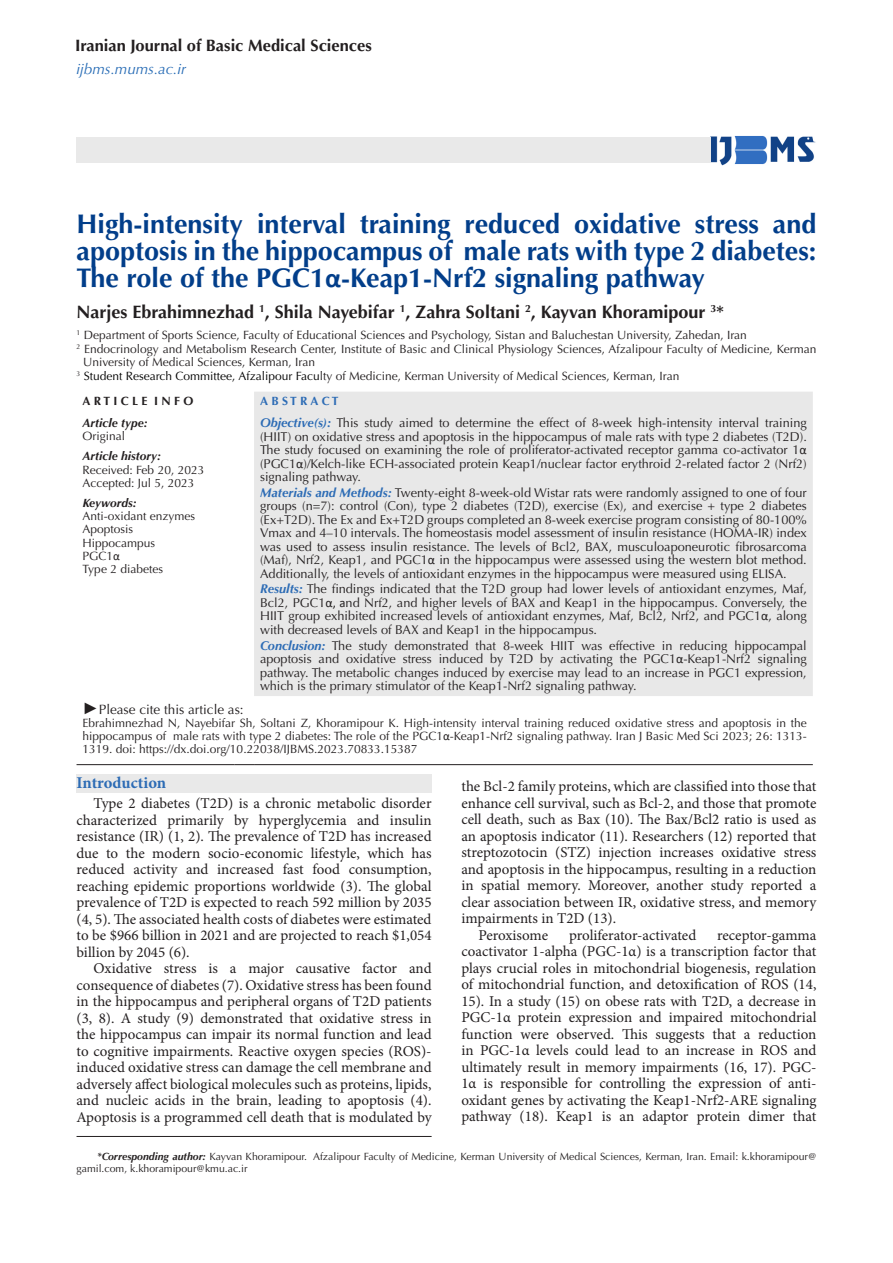
<style>
.page{position:relative;width:893px;height:1263px;background:#fff}
.page>*{position:absolute;margin:0;border:0;box-sizing:border-box;transform-origin:0 0}
.t1{font:700 27px/27px "Optima LT Std";color:#023e8a;text-align:justify}
.t2{font:700 18px "Optima LT Std";color:#231f20}
.t3{font:700 16.5px "Optima LT Std";color:#231f20}
.t4{font:700 16.5px "Minion Pro";letter-spacing:-.005em;color:#2d6cb5}
.t5{font:15px/16.5px "Minion Pro";color:#231f20;text-align:justify}
.t6{font:italic 15px "Optima LT Std";color:#296db6}
.t7{font:13.5px "Optima LT Std";color:#231f20}
.t8{font:12.75px/13.5px "Optima LT Std";color:#231f20;text-align:justify}
.Body_Text{font:12px/13px "Optima LT Std";color:#231f20;text-align:justify}
.t9{font:italic 700 12px "Optima LT Std";color:#231f20}
.t10{font:700 12px "Optima LT Std";color:#231f20}
.t11{font:700 12px "Optima LT Std";color:#2d6cb5}
.t12{font:10.5px/12.6px "Optima LT Std";color:#231f20}
.s1{font-family:"Calibri"}
.s2{color:#000}
.s3{font-weight:700;font-style:italic;color:#2d6cb5}
.s4{font-family:"Times New Roman";font-style:italic;font-size:16.5px}
.s5{font-weight:700;font-style:italic}
</style>
<div class="page">
<hr style="left:77px;top:1136px;width:355px;height:1px;background:#231f20">
<div style="left:254px;top:392px;width:559px;height:304px;background:#e8e8e8"></div>
<hr style="left:77px;top:764px;width:158px;height:1px;background:#231f20">
<svg style="left:235px;top:764px;width:19px;height:1px"></svg>
<hr style="left:254px;top:764px;width:559px;height:1px;background:#231f20">
<div style="left:77px;top:774px;width:355px;height:19px;background:#e9e9e9"></div>
<img style="left:710px;top:136px;width:106px;height:30px">
<div style="left:77px;top:137px;width:634px;height:26px;background:#e9e9e9"></div>
<p class="t3" style="left:75px;top:36px;width:298px">Iranian Journal of Basic Medical Sciences</p>
<p class="t6" style="left:77px;top:61px;width:111px">ijbms.mums.ac.ir</p>
<p class="t1" style="left:77px;top:211px;width:741px">High-intensity interval training reduced oxidative stress and apoptosis in the hippocampus of male rats with type 2 diabetes:<br>The role of the PGC1<span class="s1">α</span>-Keap1-Nrf2 signaling pathway</p>
<p class="t2" style="left:77px;top:302px;width:649px">Narjes Ebrahimnezhad <sup>1</sup>, Shila Nayebifar <sup>1</sup>, Zahra Soltani <sup>2</sup>, Kayvan Khoramipour <sup>3</sup>*</p>
<p class="Body_Text" style="left:77px;top:329px;width:672px"><sup>1</sup> Department of Sports Science, Faculty of Educational Sciences and Psychology, Sistan and Baluchestan University, Zahedan, Iran</p>
<p class="Body_Text" style="left:77px;top:342px;width:741px"><sup>2</sup> Endocrinology and Metabolism Research Center, Institute of Basic and Clinical Physiology Sciences, Afzalipour Faculty of Medicine, Kerman</p>
<p class="Body_Text" style="left:83px;top:356px;width:233px">University of Medical Sciences, Kerman, Iran</p>
<p class="Body_Text" style="left:77px;top:369px;width:604px"><sup>3</sup> <span class="s2">Student Research Committee, Afzalipour Facu</span>lty of Medicine, Kerman University of Medical Sciences, Kerman, Iran</p>
<p class="t10" style="left:83px;top:394px;width:112px">A R T I C L E I N F O</p>
<p class="t11" style="left:260px;top:394px;width:80px">A B S T R A C T</p>
<p class="t9" style="left:83px;top:415px;width:67px">Article type:</p>
<p class="Body_Text" style="left:83px;top:429px;width:44px">Original</p>
<p class="t8" style="left:260px;top:416px;width:548px"><span class="s3">Objective(s):</span> This study aimed to determine the effect of 8-week high-intensity interval training (HIIT) on oxidative stress and apoptosis in the hippocampus of male rats with type 2 diabetes (T2D).<br>The study focused on examining the role of proliferator-activated receptor gamma co-activator 1<span class="s1">α </span>(PGC1<span class="s1">α</span>)/Kelch-like ECH-associated protein Keap1/nuclear factor erythroid 2-related factor 2 (Nrf2) signaling pathway.</p>
<p class="t8" style="left:260px;top:486px;width:548px"><span class="s3">Materials and Methods:</span> Twenty-eight 8-week-old Wistar rats were randomly assigned to one of four groups (n=7): control (Con), type 2 diabetes (T2D), exercise (Ex), and exercise + type 2 diabetes (Ex+T2D). The Ex and Ex+T2D groups completed an 8-week exercise program consisting of 80-100% Vmax and 4–10 intervals. The homeostasis model assessment of insulin resistance (HOMA-IR) index was used to assess insulin resistance. The levels of Bcl2, BAX, musculoaponeurotic fibrosarcoma (Maf), Nrf2, Keap1, and PGC1<span class="s1">α</span> in the hippocampus were assessed using the western blot method.<br>Additionally, the levels of antioxidant enzymes in the hippocampus were measured using ELISA.</p>
<p class="t8" style="left:260px;top:582px;width:548px"><span class="s3">Results:</span> The findings indicated that the T2D group had lower levels of antioxidant enzymes, Maf, Bcl2, PGC1<span class="s1">α, a</span>nd Nrf2, and higher levels of BAX and Keap1 in the hippocampus. Conversely, the HIIT group exhibited increased levels of antioxidant enzymes, Maf, Bcl2, Nrf2, and PGC1<span class="s1">α</span>, along with decreased levels of BAX and Keap1 in the hippocampus.</p>
<p class="t8" style="left:260px;top:639px;width:548px"><span class="s3">Conclusion:</span> The study demonstrated that 8-week HIIT was effective in reducing hippocampal apoptosis and oxidative stress induced by T2D by activating the PGC1<span class="s1">α</span>-Keap1-Nrf2 signaling pathway. The metabolic changes induced by exercise may lead to an increase in PGC1 expression, which is the primary stimulator of the Keap1-Nrf2 signaling pathway.</p>
<p class="t9" style="left:83px;top:449px;width:80px">Article history:</p>
<p class="Body_Text" style="left:83px;top:463px;width:123px">Received: Feb 20, 2023</p>
<p class="Body_Text" style="left:83px;top:476px;width:113px">Accepted: Jul 5, 2023</p>
<p class="t9" style="left:83px;top:496px;width:56px">Keywords:</p>
<p class="Body_Text" style="left:83px;top:510px;width:114px">Anti-oxidant enzymes</p>
<p class="Body_Text" style="left:83px;top:523px;width:52px">Apoptosis</p>
<p class="Body_Text" style="left:83px;top:536px;width:74px">Hippocampus</p>
<p class="Body_Text" style="left:83px;top:549px;width:39px">PGC1<span class="s1">α</span></p>
<p class="Body_Text" style="left:83px;top:562px;width:82px">Type 2 diabetes</p>
<p class="t7" style="left:83px;top:701px;width:163px"><span class="s4">►</span>Please cite this article as:</p>
<p class="Body_Text" style="left:83px;top:716px;width:726px">Ebrahimnezhad N, Nayebifar Sh, Soltani Z, Khoramipour K. High-intensity interval training reduced oxidative stress and apoptosis in the hippocampus of male rats with type 2 diabetes: The role of the PGC1<span class="s1">α</span>-Keap1-Nrf2 signaling pathway. Iran J Basic Med Sci 2023; 26: 1313- 1319. doi: https://dx.doi.org/10.22038/IJBMS.2023.70833.15387</p>
<p class="t4" style="left:77px;top:771px;width:91px">Introduction</p>
<p class="t5" style="left:77px;top:795px;width:357px;text-indent:17px">Type 2 diabetes (T2D) is a chronic metabolic disorder characterized primarily by hyperglycemia and insulin resistance (IR) (1, 2). The prevalence of T2D has increased due to the modern socio-economic lifestyle, which has reduced activity and increased fast food consumption, reaching epidemic proportions worldwide (3). The global prevalence of T2D is expected to reach 592 million by 2035 (4, 5). The associated health costs of diabetes were estimated to be $966 billion in 2021 and are projected to reach $1,054 billion by 2045 (6).</p>
<p class="t5" style="left:77px;top:960px;width:357px;text-indent:17px">Oxidative stress is a major causative factor and consequence of diabetes (7). Oxidative stress has been found in the hippocampus and peripheral organs of T2D patients (3, 8). A study (9) demonstrated that oxidative stress in the hippocampus can impair its normal function and lead to cognitive impairments. Reactive oxygen species (ROS)- induced oxidative stress can damage the cell membrane and adversely affect biological molecules such as proteins, lipids, and nucleic acids in the brain, leading to apoptosis (4).<br>Apoptosis is a programmed cell death that is modulated by</p>
<p class="t5" style="left:461px;top:778px;width:357px">the Bcl-2 family proteins, which are classified into those that enhance cell survival, such as Bcl-2, and those that promote cell death, such as Bax (10). The Bax/Bcl2 ratio is used as an apoptosis indicator (11). Researchers (12) reported that streptozotocin (STZ) injection increases oxidative stress and apoptosis in the hippocampus, resulting in a reduction in spatial memory. Moreover, another study reported a clear association between IR, oxidative stress, and memory impairments in T2D (13).</p>
<p class="t5" style="left:478px;top:927px;width:71px">Peroxisome</p>
<p class="t5" style="left:569px;top:927px;width:129px">proliferator-activated</p>
<p class="t5" style="left:461px;top:927px;width:357px;text-indent:256px">receptor-gamma coactivator 1-alpha (PGC-1α) is a transcription factor that plays crucial roles in mitochondrial biogenesis, regulation of mitochondrial function, and detoxification of ROS (14, 15). In a study (15) on obese rats with T2D, a decrease in PGC-1α protein expression and impaired mitochondrial function were observed. This suggests that a reduction in PGC-1α levels could lead to an increase in ROS and ultimately result in memory impairments (16, 17). PGC-1α is responsible for controlling the expression of anti&shy;oxidant genes by activating the Keap1-Nrf2-ARE signaling pathway (18). Keap1 is an adaptor protein dimer that</p>
<p class="t12" style="left:77px;top:1150px;width:741px;text-indent:20px"><span class="s5">*Corresponding author:</span> Kayvan Khoramipour. Afzalipour Faculty of Medicine, Kerman University of Medical Sciences, Kerman, Iran. Email: k.khoramipour@ gamil.com, k.khoramipour@kmu.ac.ir</p>
</div>
